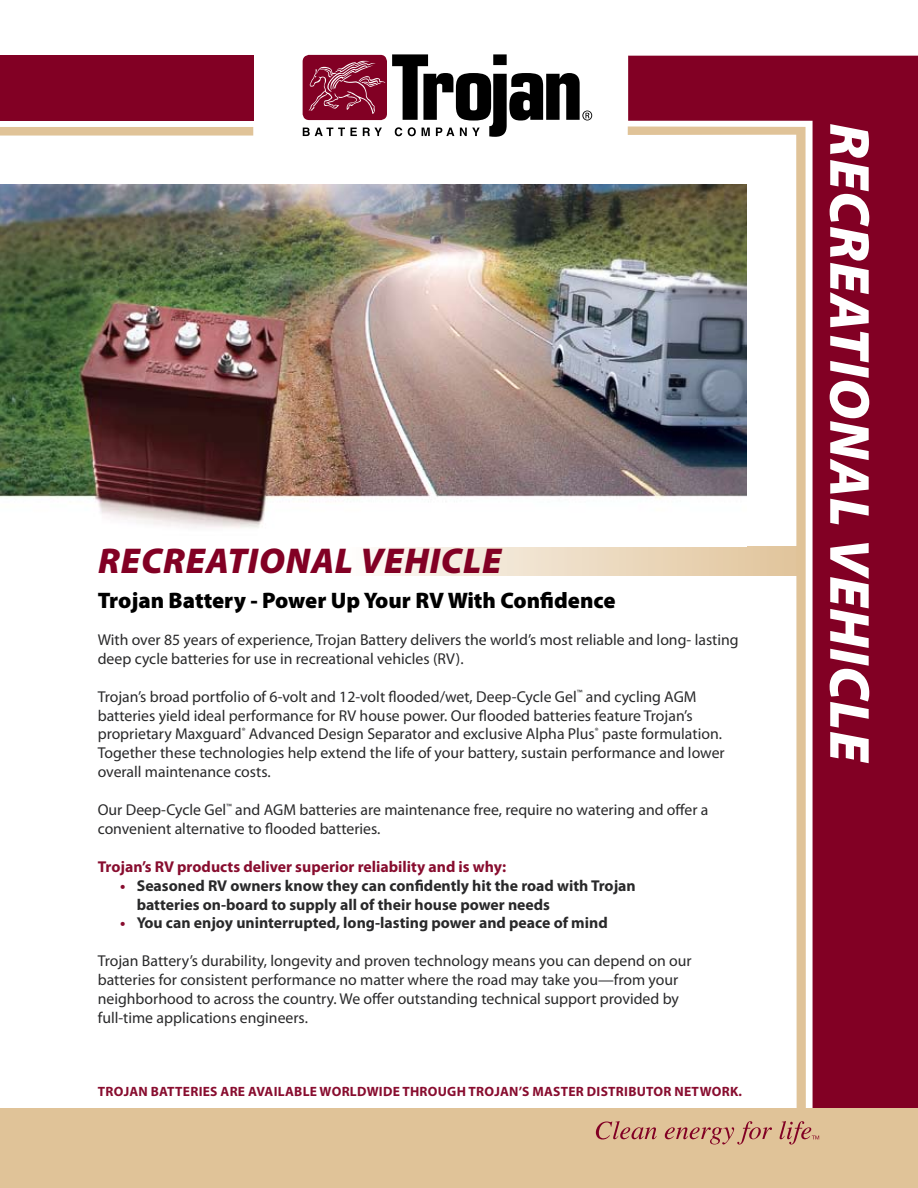
<style>
.page{position:relative;width:918px;height:1188px;background:#fff}
.page>*{position:absolute;margin:0;border:0;box-sizing:border-box;transform-origin:0 0}
.t1{font:italic 900 57px "Myriad Pro";letter-spacing:.02em;color:#fff}
.t2{font:italic 900 36px "Myriad Pro";letter-spacing:.02em;color:#820024}
.t3{font:900 22.5px "Myriad Pro";letter-spacing:-.005em;color:#000}
.t4{font:15.75px/18.9px "Myriad Pro";color:#29292a}
.t5{font:700 15.75px/18.9px "Myriad Pro";color:#29292a}
.t6{font:700 15.75px "Myriad Pro";color:#880d2f}
.t7{font:700 13.5px "Myriad Pro";letter-spacing:.02em;color:#880d2f}
.s1{color:#880d2f}
</style>
<div class="page">
<div style="left:303px;top:55px;width:84px;height:65px;background:#820024;border-radius:7px"></div>
<svg style="left:309px;top:61px;width:76px;height:53px"></svg>
<svg style="left:303px;top:128px;width:54px;height:8px"></svg>
<svg style="left:363px;top:128px;width:19px;height:8px"></svg>
<svg style="left:392px;top:54px;width:200px;height:83px"></svg>
<div style="left:0;top:127px;width:253px;height:9px;background:#e0c398"></div>
<div style="left:0;top:56px;width:253px;height:65px;background:#820024"></div>
<svg style="left:374px;top:547px;width:254px;height:28px;background:#f2e7d7"></svg>
<svg style="left:628px;top:56px;width:290px;height:1053px;background:#922040"></svg>
<svg style="left:628px;top:126px;width:178px;height:983px"></svg>
<div style="left:0;top:1109px;width:918px;height:79px;background:#e0c398"></div>
<svg style="left:596px;top:1121px;width:61px;height:19px"></svg>
<svg style="left:665px;top:1121px;width:107px;height:23px"></svg>
<svg style="left:780px;top:1121px;width:39px;height:23px"></svg>
<div style="left:0;top:185px;width:747px;height:361px;background:#fff"></div>
<img style="left:0;top:185px;width:747px;height:343px">
<h2 class="t2" style="left:98px;top:537px;width:405px">RECREATIONAL VEHICLE</h2>
<h3 class="t3" style="left:98px;top:585px;width:519px">Trojan Battery - Power Up Your RV With Confidence</h3>
<p class="t4" style="left:98px;top:630px;width:642px">With over 85 years of experience, Trojan Battery delivers the world’s most reliable and long- lasting deep cycle batteries for use in recreational vehicles (RV).</p>
<p class="t4" style="left:98px;top:687px;width:629px">Trojan’s broad portfolio of 6-volt and 12-volt flooded/wet, Deep-Cycle Gel<sup>™</sup> and cycling AGM batteries yield ideal performance for RV house power. Our flooded batteries feature Trojan’s proprietary Maxguard<sup>®</sup> Advanced Design Separator and exclusive Alpha Plus<sup>®</sup> paste formulation.<br>Together these technologies help extend the life of your battery, sustain performance and lower overall maintenance costs.</p>
<p class="t4" style="left:98px;top:800px;width:612px">Our Deep-Cycle Gel<sup>™</sup> and AGM batteries are maintenance free, require no watering and offer a convenient alternative to flooded batteries.</p>
<p class="t6" style="left:98px;top:856px;width:410px">Trojan’s RV products deliver superior reliability and is why:</p>
<p class="t5" style="left:137px;top:875px;width:501px;text-indent:-17px"><span class="s1">•</span> Seasoned RV owners know they can confidently hit the road with Trojan batteries on-board to supply all of their house power needs</p>
<p class="t5" style="left:120px;top:913px;width:489px"><span class="s1">•</span> You can enjoy uninterrupted, long-lasting power and peace of mind</p>
<p class="t4" style="left:98px;top:951px;width:595px">Trojan Battery’s durability, longevity and proven technology means you can depend on our batteries for consistent performance no matter where the road may take you—from your neighborhood to across the country. We offer outstanding technical support provided by full-time applications engineers.</p>
<p class="t7" style="left:98px;top:1083px;width:646px">Trojan batteries are available worldwide through Trojan’s Master Distributor Network.</p>
<h1 class="t1" style="left:887px;top:123px;width:641px;rotate:90deg">RECREATIONAL VEHICLE</h1>
</div>
